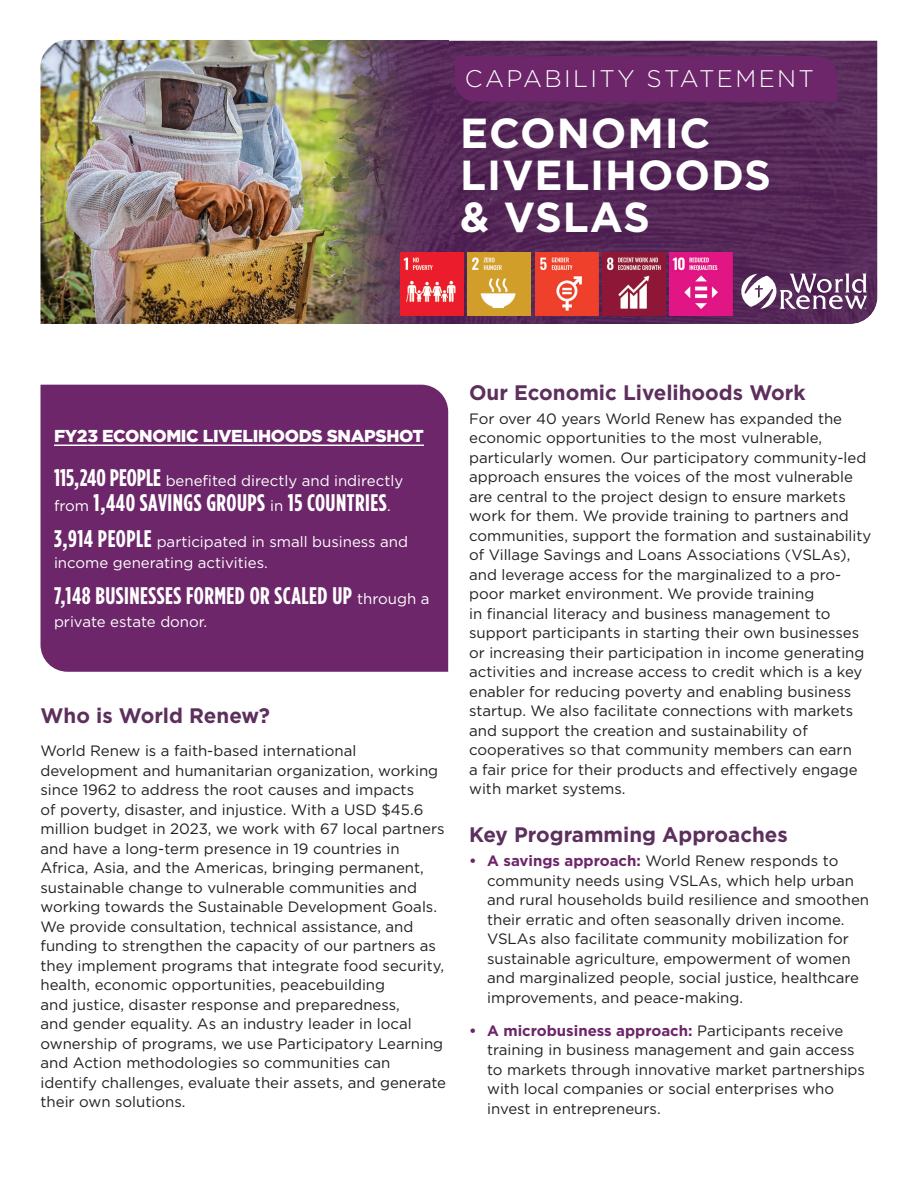
<style>
.page{position:relative;width:918px;height:1188px;background:#fff}
.page>*{position:absolute;margin:0;border:0;box-sizing:border-box;transform-origin:0 0}
.t1{font:700 42px/42px "Gotham";letter-spacing:.02em;color:#fff}
.t2{font:700 24px "Gotham Condensed";letter-spacing:.02em;color:#fff}
.t3{font:300 24px "Gotham";letter-spacing:.1em;color:#fff}
.t4{font:700 21px "Gotham";color:#5c2f5d}
.t5{font:900 17.25px "Gotham";letter-spacing:-.02em;color:#fff}
.t6{font:15px/19.5px "Gotham";color:#231f20}
.t7{font:15px/21px "Gotham";color:#fff}
.s1{font-family:"Gotham Condensed";font-weight:700;font-size:24px}
.s2{font-family:"Gotham";font-weight:400;font-size:15px}
.s3{font-weight:700;color:#6c2669}
</style>
<div class="page">
<img style="left:40px;top:40px;width:838px;height:284px">
<img style="left:269px;top:40px;width:180px;height:284px">
<div style="left:40px;top:385px;width:408px;height:287px;background:#6c2669"></div>
<hr style="left:54px;top:445px;width:370px;height:1px;background:#fff">
<div style="left:455px;top:56px;width:382px;height:46px;background:#6c2669"></div>
<svg style="left:741px;top:273px;width:126px;height:36px"></svg>
<img style="left:669px;top:253px;width:63px;height:63px">
<img style="left:603px;top:253px;width:62px;height:63px">
<img style="left:535px;top:253px;width:63px;height:63px">
<img style="left:468px;top:253px;width:63px;height:63px">
<img style="left:401px;top:253px;width:63px;height:63px">
<h2 class="t3" style="left:465px;top:70px;width:351px">CAPABILITY STATEMENT</h2>
<h1 class="t1" style="left:460px;top:115px;width:312px">ECONOMIC<br>LIVELIHOODS &amp; VSLAS</h1>
<p class="t5" style="left:54px;top:430px;width:372px">FY23 ECONOMIC LIVELIHOODS SNAPSHOT</p>
<p class="t7" style="left:54px;top:471px;width:351px"><span class="s1">115,240 PEOPLE</span> benefited directly and indirectly</p>
<h2 class="t2" style="left:54px;top:494px;width:338px"><span class="s2">from</span> 1,440 SAVINGS GROUPS <span class="s2">in</span> 15 COUNTRIES<span class="s2">.</span></h2>
<p class="t7" style="left:54px;top:533px;width:356px"><span class="s1">3,914 PEOPLE</span> participated in small business and income generating activities.</p>
<h2 class="t2" style="left:54px;top:587px;width:377px">7,148 BUSINESSES FORMED OR SCALED UP <span class="s2">through a</span></h2>
<p class="t7" style="left:54px;top:612px;width:155px">private estate donor.</p>
<h3 class="t4" style="left:41px;top:708px;width:231px">Who is World Renew?</h3>
<p class="t6" style="left:41px;top:742px;width:407px">World Renew is a faith-based international development and humanitarian organization, working since 1962 to address the root causes and impacts<br>of poverty, disaster, and injustice. With a USD $45.6 million budget in 2023, we work with 67 local partners and have a long-term presence in 19 countries in Africa, Asia, and the Americas, bringing permanent, sustainable change to vulnerable communities and working towards the Sustainable Development Goals.<br>We provide consultation, technical assistance, and funding to strengthen the capacity of our partners as they implement programs that integrate food security, health, economic opportunities, peacebuilding<br>and justice, disaster response and preparedness,<br>and gender equality. As an industry leader in local ownership of programs, we use Participatory Learning and Action methodologies so communities can identify challenges, evaluate their assets, and generate their own solutions.</p>
<h3 class="t4" style="left:469px;top:385px;width:338px">Our Economic Livelihoods Work</h3>
<p class="t6" style="left:469px;top:410px;width:404px">For over 40 years World Renew has expanded the economic opportunities to the most vulnerable, particularly women. Our participatory community-led approach ensures the voices of the most vulnerable are central to the project design to ensure markets work for them. We provide training to partners and communities, support the formation and sustainability of Village Savings and Loans Associations (VSLAs), and leverage access for the marginalized to a pro&shy;poor market environment. We provide training<br>in financial literacy and business management to support participants in starting their own businesses or increasing their participation in income generating activities and increase access to credit which is a key enabler for reducing poverty and enabling business startup. We also facilitate connections with markets and support the creation and sustainability of cooperatives so that community members can earn<br>a fair price for their products and effectively engage with market systems.</p>
<h3 class="t4" style="left:469px;top:827px;width:320px">Key Programming Approaches</h3>
<p class="t6" style="left:487px;top:853px;width:384px;text-indent:-18px"><span class="s3">• A savings approach:</span> World Renew responds to community needs using VSLAs, which help urban and rural households build resilience and smoothen their erratic and often seasonally driven income.<br>VSLAs also facilitate community mobilization for sustainable agriculture, empowerment of women and marginalized people, social justice, healthcare improvements, and peace-making.</p>
<p class="t6" style="left:487px;top:1022px;width:379px;text-indent:-18px"><span class="s3">• A microbusiness approach:</span> Participants receive training in business management and gain access to markets through innovative market partnerships with local companies or social enterprises who invest in entrepreneurs.</p>
</div>
